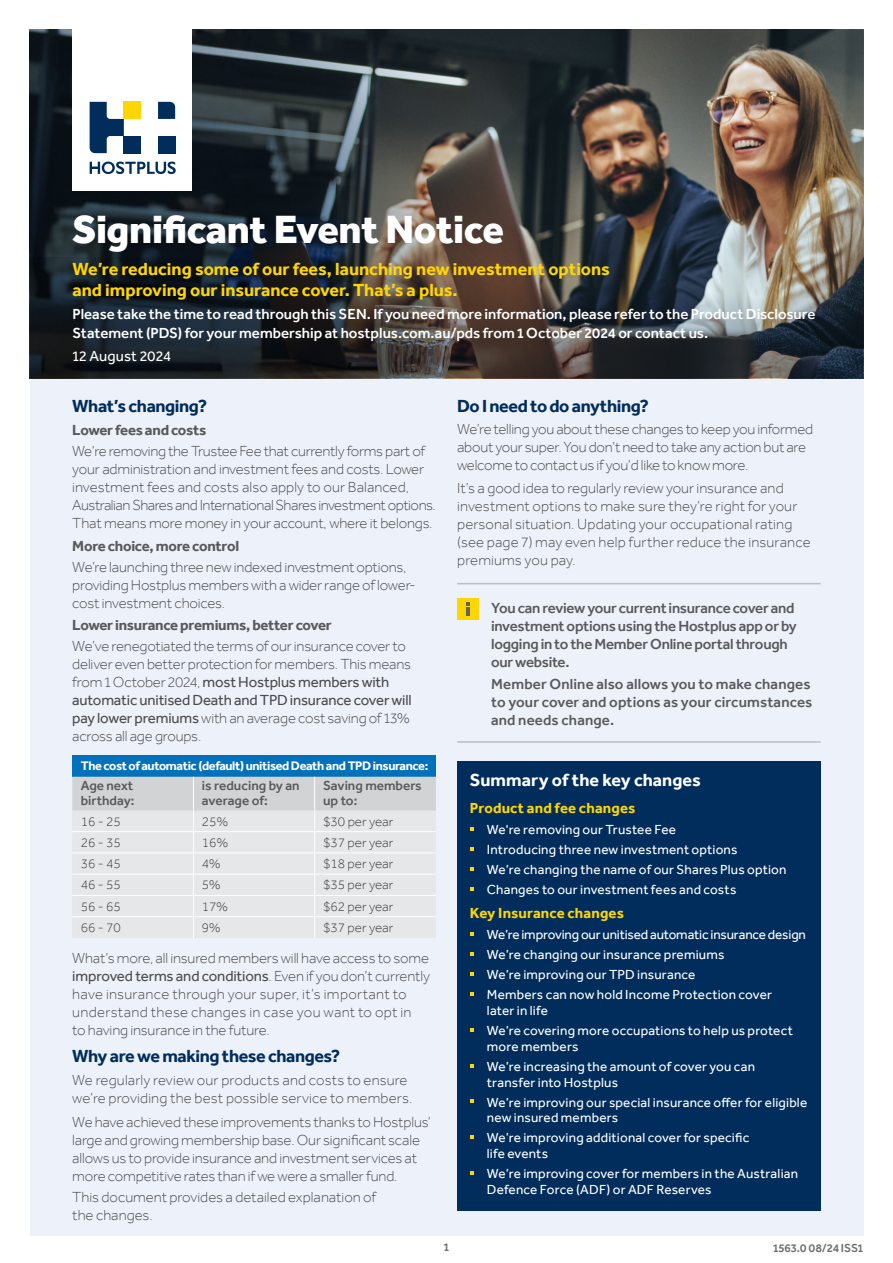
<style>
.page{position:relative;width:893px;height:1263px;background:#fff}
.page>*{position:absolute;margin:0;border:0;box-sizing:border-box;transform-origin:0 0}
.t1{font:800 40.5px "Effra";letter-spacing:-.01em;color:#fff}
.t2{font:700 18px/21.6px "Effra";color:#ffd600}
.t3{font:700 18px "Effra";letter-spacing:-.025em;color:#002d5b}
.t4{font:700 18px "Effra";color:#fff}
.t5{font:300 15px/18px "Effra";letter-spacing:-.01em;color:#4d4d4f}
.t6{font:500 15px/18.6px "Effra";color:#fff}
.t7{font:500 15px/18px "Effra";letter-spacing:-.015em;color:#58595b}
.t8{font:500 15px/18px "Effra";letter-spacing:.01em;color:#58595b}
.t9{font:300 15px/18.3px "Effra";letter-spacing:.01em;color:#4d4d4f}
.t10{font:700 15px "Effra";letter-spacing:-.015em;color:#58595b}
.t11{font:700 15px "Effra";letter-spacing:.01em;color:#ffd600}
.t12{font:15px "Effra";letter-spacing:.01em;color:#fff}
.t13{font:13.5px/20px "Effra";letter-spacing:.015em;color:#fff}
.t14{font:300 13.5px "Effra";color:#414042}
.t15{font:500 13.5px/15px "Effra";color:#58595b}
.t16{font:700 12.75px "Effra";letter-spacing:-.03em;color:#fff}
.t17{font:500 12px "Effra";letter-spacing:-.005em;color:#6d6e71}
.s1{font-weight:400}
</style>
<div class="page">
<div style="left:30px;top:30px;width:833px;height:1205px;background:#edf1f9"></div>
<img style="left:30px;top:30px;width:833px;height:348px">
<div style="left:73px;top:0;width:119px;height:191px;background:#fff"></div>
<svg style="left:158px;top:102px;width:17px;height:17px"></svg>
<div style="left:158px;top:136px;width:17px;height:17px;background:#002d5b"></div>
<div style="left:124px;top:102px;width:17px;height:17px;background:#ffd600"></div>
<svg style="left:90px;top:102px;width:34px;height:51px"></svg>
<div style="left:124px;top:136px;width:17px;height:17px;background:#002d5b"></div>
<svg style="left:90px;top:162px;width:86px;height:12px"></svg>
<svg style="left:30px;top:257px;width:832px;height:121px;background:#37383a"></svg>
<div style="left:72px;top:755px;width:364px;height:22px;background:#0071ba"></div>
<svg style="left:72px;top:777px;width:364px;height:161px;background:#e1e2e4"></svg>
<hr style="left:72px;top:831px;width:121px;height:1px;background:#fff">
<hr style="left:193px;top:831px;width:122px;height:1px;background:#fff">
<hr style="left:315px;top:831px;width:121px;height:1px;background:#fff">
<hr style="left:72px;top:852px;width:121px;height:1px;background:#fff">
<hr style="left:193px;top:852px;width:122px;height:1px;background:#fff">
<hr style="left:315px;top:852px;width:121px;height:1px;background:#fff">
<hr style="left:72px;top:874px;width:121px;height:1px;background:#fff">
<hr style="left:193px;top:874px;width:122px;height:1px;background:#fff">
<hr style="left:315px;top:874px;width:121px;height:1px;background:#fff">
<hr style="left:72px;top:895px;width:121px;height:1px;background:#fff">
<hr style="left:193px;top:895px;width:122px;height:1px;background:#fff">
<hr style="left:315px;top:895px;width:121px;height:1px;background:#fff">
<hr style="left:72px;top:916px;width:121px;height:1px;background:#fff">
<hr style="left:193px;top:916px;width:122px;height:1px;background:#fff">
<hr style="left:315px;top:916px;width:121px;height:1px;background:#fff">
<hr style="left:457px;top:583px;width:364px;height:1px;background:#bcbec0">
<hr style="left:457px;top:741px;width:364px;height:2px;background:#bcbec0">
<div style="left:457px;top:598px;width:21px;height:21px;background:#ffd600"></div>
<svg style="left:466px;top:602px;width:3px;height:13px"></svg>
<div style="left:457px;top:762px;width:364px;height:449px;background:#002d5b"></div>
<svg style="left:470px;top:932px;width:3px;height:4px"></svg>
<svg style="left:470px;top:952px;width:3px;height:4px"></svg>
<svg style="left:470px;top:972px;width:3px;height:4px"></svg>
<svg style="left:470px;top:992px;width:3px;height:4px"></svg>
<svg style="left:470px;top:1028px;width:3px;height:4px"></svg>
<svg style="left:470px;top:1135px;width:3px;height:4px"></svg>
<svg style="left:470px;top:1171px;width:3px;height:4px"></svg>
<h1 class="t1" style="left:73px;top:205px;width:433px">Significant Event Notice</h1>
<p class="t2" style="left:73px;top:258px;width:539px">We’re reducing some of our fees, launching new investment options and improving our insurance cover. That’s a plus.</p>
<p class="t6" style="left:73px;top:305px;width:745px">Please take the time to read through this SEN. If you need more information, please refer to the Product Disclosure<br>Statement (PDS) for your membership at hostplus.com.au/pds from 1 October 2024 or contact us.</p>
<p class="t12" style="left:73px;top:347px;width:100px">12 August 2024</p>
<p class="t3" style="left:72px;top:395px;width:136px">What’s changing?</p>
<p class="t10" style="left:72px;top:421px;width:136px">Lower fees andcosts</p>
<p class="t5" style="left:72px;top:442px;width:365px">We’re removing the Trustee Fee that currently forms part of your administration and investment fees and costs. Lower investment fees and costs also apply to our Balanced, Australian Shares and International Shares investment options.<br>That means more money in your account, where it belongs.</p>
<p class="t10" style="left:72px;top:536px;width:168px">More choice, morecontrol</p>
<p class="t5" style="left:72px;top:557px;width:345px">We’re launching three new indexed investment options, providing Hostplus members with a wider range of lower&shy;cost investment choices.</p>
<p class="t10" style="left:72px;top:616px;width:261px">Lower insurance premiums, better cover</p>
<p class="t5" style="left:72px;top:637px;width:341px">We’ve renegotiated the terms of our insurance cover to deliver even better protection for members. This means from 1 October 2024, <span class="s1">most Hostplus members with automatic unitised Death and TPD insurance cover will pay lower premiums</span> with an average cost saving of 13% across all age groups.</p>
<p class="t16" style="left:81px;top:758px;width:349px">The cost of automatic (default) unitised Death and TPD insurance:</p>
<p class="t15" style="left:81px;top:778px;width:55px">Age next birthday:</p>
<p class="t15" style="left:202px;top:778px;width:99px">is reducing by an average of:</p>
<p class="t15" style="left:323px;top:778px;width:100px">Saving members up to:</p>
<p class="t14" style="left:81px;top:813px;width:42px">16 - 25</p>
<p class="t14" style="left:202px;top:813px;width:28px">25%</p>
<p class="t14" style="left:323px;top:813px;width:72px">$30 per year</p>
<p class="t14" style="left:81px;top:834px;width:42px">26 - 35</p>
<p class="t14" style="left:202px;top:834px;width:28px">16%</p>
<p class="t14" style="left:323px;top:834px;width:72px">$37 per year</p>
<p class="t14" style="left:81px;top:855px;width:42px">36 - 45</p>
<p class="t14" style="left:202px;top:855px;width:20px">4%</p>
<p class="t14" style="left:323px;top:855px;width:72px">$18 per year</p>
<p class="t14" style="left:81px;top:877px;width:42px">46 - 55</p>
<p class="t14" style="left:202px;top:877px;width:20px">5%</p>
<p class="t14" style="left:323px;top:877px;width:72px">$35 per year</p>
<p class="t14" style="left:81px;top:898px;width:42px">56 - 65</p>
<p class="t14" style="left:202px;top:898px;width:28px">17%</p>
<p class="t14" style="left:323px;top:898px;width:72px">$62 per year</p>
<p class="t14" style="left:81px;top:919px;width:42px">66 - 70</p>
<p class="t14" style="left:202px;top:919px;width:20px">9%</p>
<p class="t14" style="left:323px;top:919px;width:72px">$37 per year</p>
<p class="t5" style="left:72px;top:948px;width:359px">What’s more, all insured members will have access to some <span class="s1">improved terms and conditions</span>. Even if you don’t currently have insurance through your super, it’s important to understand these changes in case you want to opt in<br>to having insurance in the future.</p>
<p class="t3" style="left:72px;top:1046px;width:270px">Why are we making thesechanges?</p>
<p class="t9" style="left:72px;top:1071px;width:342px">We regularly review our products and costs to ensure we’re providing the best possible service to members.</p>
<p class="t5" style="left:72px;top:1112px;width:360px">We have achieved these improvements thanks to Hostplus’ large and growing membership base. Our significant scale allows us to provide insurance and investment services at more competitive rates than if we were a smallerfund.</p>
<p class="t5" style="left:72px;top:1188px;width:305px">This document provides a detailed explanation of the changes.</p>
<p class="t3" style="left:457px;top:395px;width:193px">Do I need to doanything?</p>
<p class="t5" style="left:457px;top:420px;width:358px">We’re telling you about these changes to keep you informed about your super. You don’t need to take any action but are welcome to contact us if you’d like to knowmore.</p>
<p class="t5" style="left:457px;top:479px;width:355px">It’s a good idea to regularly review your insurance and investment options to make sure they’re right for your personal situation. Updating your occupational rating (see page 7) may even help further reduce the insurance premiums you pay.</p>
<p class="t7" style="left:491px;top:599px;width:307px">You can review your current insurance cover and investment options using the Hostplus app or by logging in to the Member Online portal through ourwebsite.</p>
<p class="t8" style="left:491px;top:675px;width:323px">Member Online also allows you to make changes to your cover and options as your circumstances and needs change.</p>
<p class="t4" style="left:470px;top:770px;width:232px">Summary of the key changes</p>
<p class="t11" style="left:470px;top:799px;width:167px">Product and fee changes</p>
<p class="t13" style="left:487px;top:820px;width:301px">We're removing our Trustee Fee<br>Introducing three new investment options<br>We’re changing the name of our Shares Plus option Changes to our investment fees and costs</p>
<p class="t11" style="left:470px;top:904px;width:156px">Key Insurance changes</p>
<p class="t13" style="left:487px;top:925px;width:321px">We’re improving our unitised automatic insurancedesign We’re changing our insurance premiums<br>We’re improving our TPD insurance<br>Members can now hold Income Protection cover</p>
<p class="t13" style="left:487px;top:1000px;width:307px">later in life<br>We’re covering more occupations to help us protect</p>
<p class="t13" style="left:487px;top:1036px;width:270px">more members<br>We’re increasing the amount of cover you can</p>
<p class="t13" style="left:487px;top:1072px;width:322px">transfer into Hostplus<br>We’re improving our special insurance offer for eligible</p>
<p class="t13" style="left:487px;top:1108px;width:264px">new insured members<br>We’re improving additional cover for specific</p>
<p class="t13" style="left:487px;top:1143px;width:313px">life events<br>We’re improving cover for members in the Australian</p>
<p class="t13" style="left:487px;top:1179px;width:226px">Defence Force (ADF) or ADF Reserves</p>
<p class="t17" style="left:444px;top:1239px;width:7px">1</p>
<p class="t17" style="left:773px;top:1240px;width:92px">1563.0 08/24 ISS1</p>
</div>
